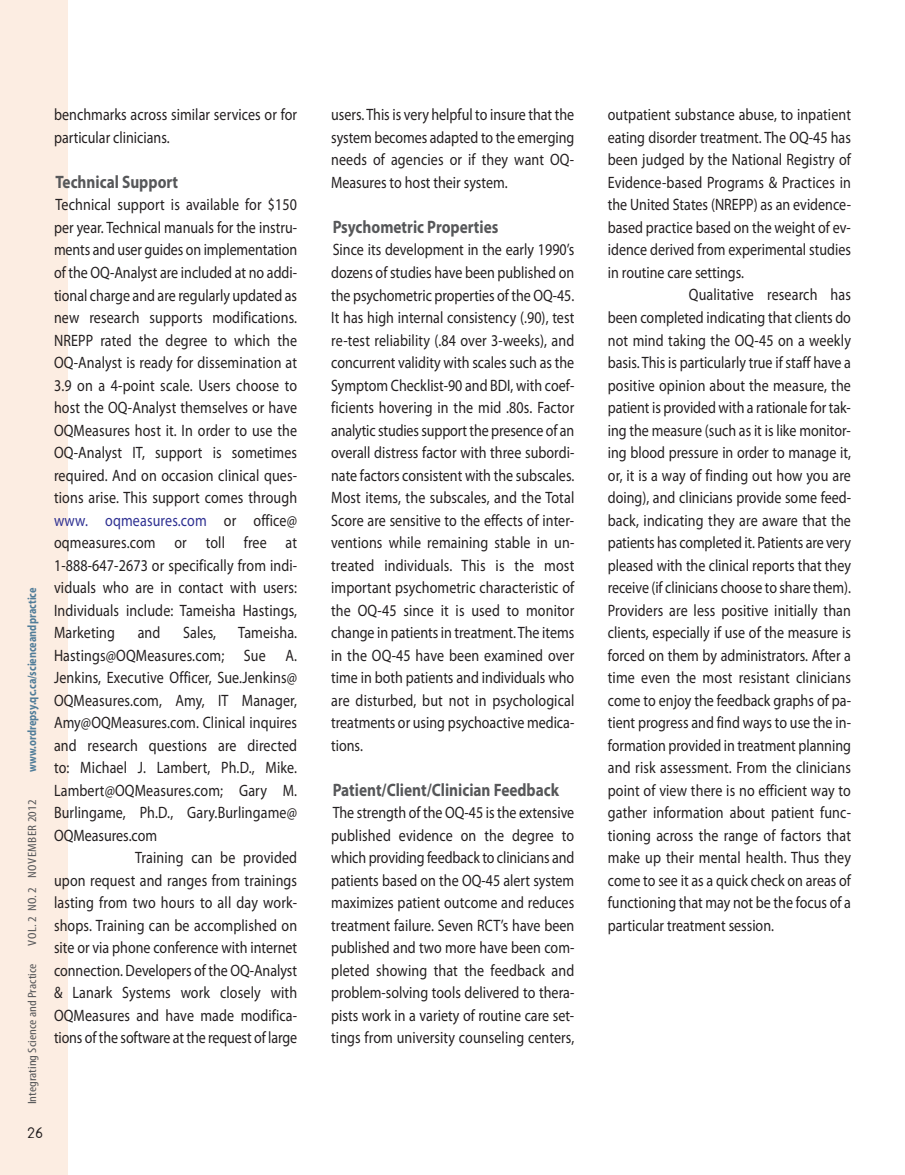
<style>
.page{position:relative;width:905px;height:1175px;background:#fff}
.page>*{position:absolute;margin:0;border:0;box-sizing:border-box;transform-origin:0 0}
.t1{font:700 18px "Myriad Pro";color:#57585a;scale:.85 1}
.t2{font:16.5px/22.5px "Myriad Pro";letter-spacing:.005em;color:#231f20;text-align:justify;scale:.85 1}
.t3{font:15px "Template Gothic";color:#231f20}
.t4{font:700 12.15px "Myriad Pro";color:#517d99;scale:.85 1}
.t5{font:condensed 12px "Myriad Pro";color:#57585a;scale:1.2 1}
.t6{font:condensed 12px "Myriad Pro";letter-spacing:.03em;color:#57585a;scale:1.2 1}
.s1{color:#2e3092}
</style>
<div class="page">
<div style="left:0;top:0;width:68px;height:1174px;background:#fcede2"></div>
<p class="t4" style="left:27px;top:772px;width:219px;rotate:-90deg">www.ordrepsy.qc.ca/scienceandpractice</p>
<p class="t6" style="left:28px;top:945px;width:123px;rotate:-90deg">Vol.2 no.2 noVember 2012</p>
<p class="t5" style="left:28px;top:1104px;width:119px;rotate:-90deg">Integrating Science and Practice</p>
<p class="t3" style="left:27px;top:1124px;width:18px">26</p>
<p class="t2" style="left:54px;top:105px;width:287px">benchmarks across similar services or for particular clinicians.</p>
<p class="t1" style="left:55px;top:175px;width:146px">Technical Support</p>
<p class="t2" style="left:54px;top:195px;width:287px">Technical support is available for $150 per year. Technical manuals for the instru&shy;ments and user guides on implementation of the OQ-Analyst are included at no addi&shy;tional charge and are regularly updated as new research supports modifications.<br>NREPP rated the degree to which the OQ-Analyst is ready for dissemination at 3.9 on a 4-point scale. Users choose to host the OQ-Analyst themselves or have OQMeasures host it. In order to use the OQ-Analyst IT, support is sometimes required. And on occasion clinical ques&shy;tions arise. This support comes through <span class="s1">www. oqmeasures.com</span> or office@ oqmeasures.com or toll free at 1-888-647-2673 or specifically from indi&shy;viduals who are in contact with users:<br>Individuals include: Tameisha Hastings, Marketing</p>
<p class="t2" style="left:138px;top:622px;width:28px">and</p>
<p class="t2" style="left:183px;top:622px;width:40px">Sales,</p>
<p class="t2" style="left:238px;top:622px;width:71px">Tameisha.</p>
<p class="t2" style="left:54px;top:645px;width:287px">Hastings@OQMeasures.com; Sue A.</p>
<p class="t2" style="left:54px;top:667px;width:287px">Jenkins, Executive Officer, Sue.Jenkins@</p>
<p class="t2" style="left:54px;top:690px;width:287px">OQMeasures.com, Amy, IT Manager,</p>
<p class="t2" style="left:54px;top:712px;width:287px">Amy@OQMeasures.com. Clinical inquires</p>
<p class="t2" style="left:54px;top:735px;width:287px">and research questions are directed</p>
<p class="t2" style="left:54px;top:757px;width:287px">to: Michael J. Lambert, Ph.D., Mike.</p>
<p class="t2" style="left:54px;top:780px;width:287px">Lambert@OQMeasures.com; Gary M.</p>
<p class="t2" style="left:54px;top:802px;width:287px">Burlingame, Ph.D., Gary.Burlingame@</p>
<p class="t2" style="left:54px;top:825px;width:123px">OQMeasures.com</p>
<p class="t2" style="left:135px;top:847px;width:192px">Training can be provided</p>
<p class="t2" style="left:54px;top:870px;width:287px">upon request and ranges from trainings</p>
<p class="t2" style="left:54px;top:892px;width:287px">lasting from two hours to all day work-</p>
<p class="t2" style="left:54px;top:915px;width:287px">shops. Training can be accomplished on</p>
<p class="t2" style="left:54px;top:937px;width:287px">site or via phone conference with internet</p>
<p class="t2" style="left:54px;top:960px;width:287px">connection. Developers of the OQ-Analyst</p>
<p class="t2" style="left:54px;top:982px;width:287px">&amp; Lanark Systems work closely with</p>
<p class="t2" style="left:54px;top:1005px;width:287px">OQMeasures and have made modifica-</p>
<p class="t2" style="left:54px;top:1027px;width:287px">tions of the software at the request of large</p>
<p class="t2" style="left:331px;top:105px;width:287px">users. This is very helpful to insure that the system becomes adapted to the emerging needs of agencies or if they want OQ-Measures to host their system.</p>
<p class="t1" style="left:332px;top:220px;width:196px">Psychometric Properties</p>
<p class="t2" style="left:331px;top:240px;width:287px">Since its development in the early 1990’s dozens of studies have been published on the psychometric properties of the OQ-45.<br>It has high internal consistency (.90), test re-test reliability (.84 over 3-weeks), and concurrent validity with scales such as the Symptom Checklist-90 and BDI, with coef&shy;ficients hovering in the mid .80s. Factor analytic studies support the presence of an overall distress factor with three subordi&shy;nate factors consistent with the subscales.<br>Most items, the subscales, and the Total Score are sensitive to the effects of inter&shy;ventions while remaining stable in un&shy;treated individuals. This is the most important psychometric characteristic of the OQ-45 since it is used to monitor change in patients in treatment. The items in the OQ-45 have been examined over time in both patients and individuals who are disturbed, but not in psychological treatments or using psychoactive medica&shy;tions.</p>
<p class="t1" style="left:332px;top:783px;width:268px">Patient/Client/Clinician Feedback</p>
<p class="t2" style="left:331px;top:802px;width:287px">The strength of the OQ-45 is the extensive published evidence on the degree to which providing feedback to clinicians and patients based on the OQ-45 alert system maximizes patient outcome and reduces treatment failure. Seven RCT’s have been published and two more have been com&shy;pleted showing that the feedback and problem-solving tools delivered to thera&shy;pists work in a variety of routine care set&shy;tings from university counseling centers,</p>
<p class="t2" style="left:608px;top:105px;width:287px">outpatient substance abuse, to inpatient</p>
<p class="t2" style="left:608px;top:127px;width:287px">eating disorder treatment. The OQ-45 has</p>
<p class="t2" style="left:608px;top:150px;width:287px">been judged by the National Registry of</p>
<p class="t2" style="left:608px;top:172px;width:287px">Evidence-based Programs &amp; Practices in</p>
<p class="t2" style="left:608px;top:195px;width:287px">the United States (NREPP) as an evidence-</p>
<p class="t2" style="left:608px;top:217px;width:287px">based practice based on the weight of ev-</p>
<p class="t2" style="left:608px;top:240px;width:287px">idence derived from experimental studies</p>
<p class="t2" style="left:608px;top:262px;width:162px">in routine care settings.</p>
<p class="t2" style="left:689px;top:285px;width:192px">Qualitative research has</p>
<p class="t2" style="left:608px;top:307px;width:287px">been completed indicating that clients do</p>
<p class="t2" style="left:608px;top:330px;width:287px">not mind taking the OQ-45 on a weekly</p>
<p class="t2" style="left:608px;top:352px;width:287px">basis. This is particularly true if staff have a</p>
<p class="t2" style="left:608px;top:375px;width:287px">positive opinion about the measure, the</p>
<p class="t2" style="left:608px;top:397px;width:287px">patient is provided with a rationale for tak-</p>
<p class="t2" style="left:608px;top:420px;width:287px">ing the measure (such as it is like monitor-</p>
<p class="t2" style="left:608px;top:442px;width:287px">ing blood pressure in order to manage it,</p>
<p class="t2" style="left:608px;top:465px;width:287px">or, it is a way of finding out how you are</p>
<p class="t2" style="left:608px;top:487px;width:287px">doing), and clinicians provide some feed-</p>
<p class="t2" style="left:608px;top:510px;width:287px">back, indicating they are aware that the</p>
<p class="t2" style="left:608px;top:532px;width:287px">patients has completed it. Patients are very</p>
<p class="t2" style="left:608px;top:555px;width:287px">pleased with the clinical reports that they</p>
<p class="t2" style="left:608px;top:577px;width:287px">receive (if clinicians choose to share them).</p>
<p class="t2" style="left:608px;top:600px;width:287px">Providers are less positive initially than</p>
<p class="t2" style="left:608px;top:622px;width:287px">clients, especially if use of the measure is</p>
<p class="t2" style="left:608px;top:645px;width:287px">forced on them by administrators. After a</p>
<p class="t2" style="left:608px;top:667px;width:287px">time even the most resistant clinicians</p>
<p class="t2" style="left:608px;top:690px;width:287px">come to enjoy the feedback graphs of pa-</p>
<p class="t2" style="left:608px;top:712px;width:287px">tient progress and find ways to use the in-</p>
<p class="t2" style="left:608px;top:735px;width:287px">formation provided in treatment planning</p>
<p class="t2" style="left:608px;top:757px;width:287px">and risk assessment. From the clinicians</p>
<p class="t2" style="left:608px;top:780px;width:287px">point of view there is no efficient way to</p>
<p class="t2" style="left:608px;top:802px;width:287px">gather information about patient func-</p>
<p class="t2" style="left:608px;top:825px;width:287px">tioning across the range of factors that</p>
<p class="t2" style="left:608px;top:847px;width:287px">make up their mental health. Thus they</p>
<p class="t2" style="left:608px;top:870px;width:287px">come to see it as a quick check on areas of</p>
<p class="t2" style="left:608px;top:892px;width:287px">functioning that may not be the focus of a</p>
<p class="t2" style="left:608px;top:915px;width:197px">particular treatment session.</p>
</div>
